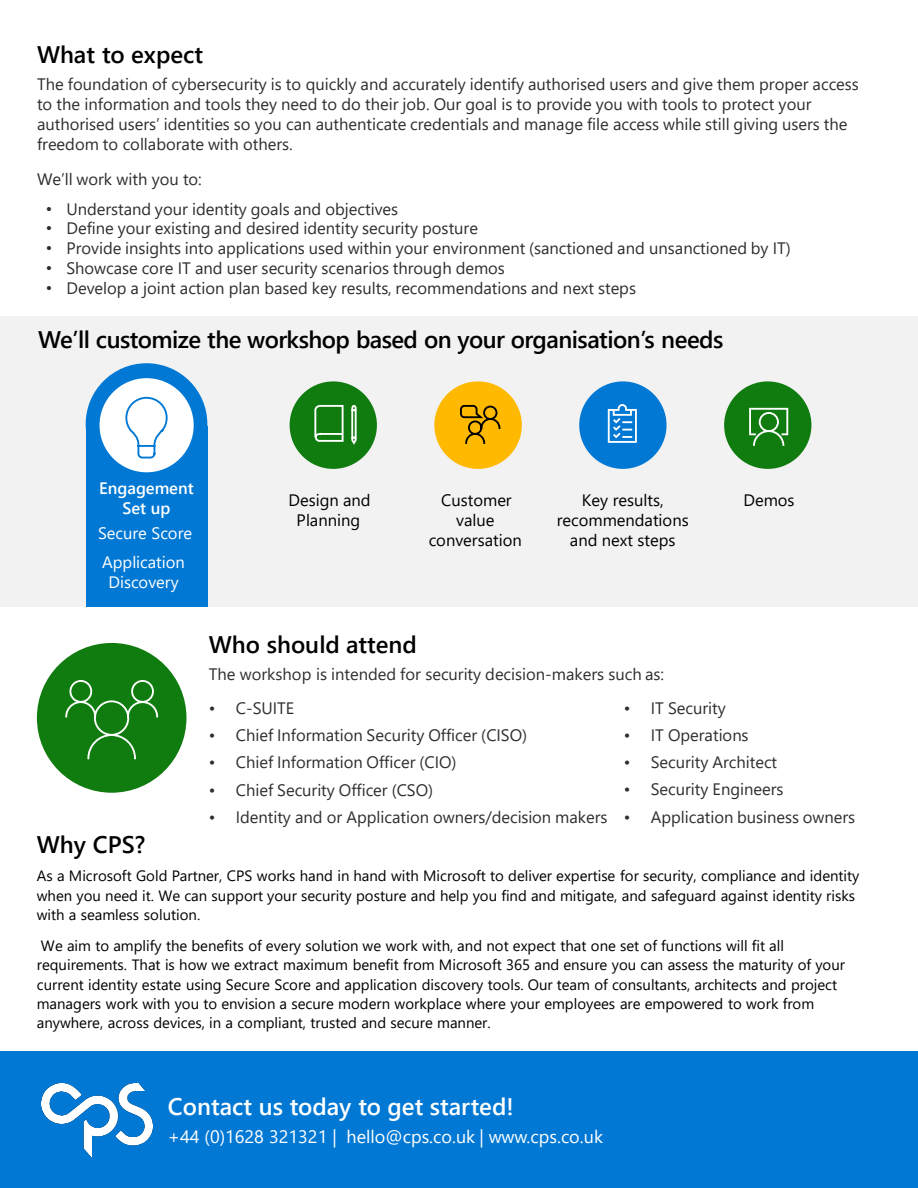
<style>
.page{position:relative;width:918px;height:1188px;background:#fff}
.page>*{position:absolute;margin:0;border:0;box-sizing:border-box;transform-origin:0 0}
.t1{font:600 24px "Segoe UI";letter-spacing:-.02em;color:#000}
.t2{font:600 24px "Segoe UI";color:#fff}
.t3{font:600 24px "Segoe UI";color:#000}
.t4{font:18px "Segoe UI";color:#fff}
.t5{font:16.5px/19.8px "Segoe UI";color:#2e2e2e}
.t6{font:16.5px/19.8px "Segoe UI";color:#000;text-align:center}
.t7{font:16.5px "Segoe UI";color:#2f2f2f}
.t8{font:16.5px/19.8px "Segoe UI";color:#fff;text-align:center}
.t9{font:600 16.5px/19.8px "Segoe UI";color:#fff;text-align:center}
.t10{font:15px/19.2px "Segoe UI";color:#000}
.s1{font-family:"Arial"}
</style>
<div class="page">
<div style="left:0;top:317px;width:918px;height:290px;background:#f2f2f2"></div>
<div style="left:86px;top:363px;width:121px;height:122px;background:#0078d4;border-radius:50%"></div>
<div style="left:86px;top:426px;width:121px;height:181px;background:#0078d4"></div>
<div style="left:100px;top:378px;width:94px;height:94px;background:#fff;border-radius:50%"></div>
<svg style="left:125px;top:396px;width:43px;height:63px"></svg>
<div style="left:290px;top:381px;width:87px;height:88px;background:#107c10;border-radius:50%"></div>
<svg style="left:314px;top:405px;width:43px;height:40px"></svg>
<div style="left:434px;top:381px;width:88px;height:88px;background:#ffb900;border-radius:50%"></div>
<svg style="left:460px;top:405px;width:41px;height:39px"></svg>
<div style="left:579px;top:381px;width:88px;height:88px;background:#0078d4;border-radius:50%"></div>
<svg style="left:607px;top:404px;width:30px;height:39px"></svg>
<div style="left:724px;top:381px;width:87px;height:88px;background:#107c10;border-radius:50%"></div>
<svg style="left:749px;top:407px;width:40px;height:39px"></svg>
<div style="left:37px;top:643px;width:149px;height:150px;background:#107c10;border-radius:50%"></div>
<svg style="left:65px;top:680px;width:94px;height:80px"></svg>
<div style="left:0;top:1052px;width:918px;height:136px;background:#0078d4"></div>
<img style="left:41px;top:1084px;width:111px;height:74px">
<h2 class="t3" style="left:37px;top:32px;width:168px">What to expect</h2>
<h2 class="t5" style="left:37px;top:73px;width:823px">The foundation of cybersecurity is to quickly and accurately identify authorised users and give them proper access to the information and tools they need to do their job. Our goal is to provide you with tools to protect your authorised users’ identities so you can authenticate credentials and manage file access while still giving users the freedom to collaborate with others.</h2>
<h2 class="t5" style="left:37px;top:167px;width:166px">We’ll work with you to:</h2>
<p class="t5" style="left:46px;top:197px;width:354px"><span class="s1">•</span> Understand your identity goals and objectives</p>
<p class="t5" style="left:46px;top:217px;width:434px"><span class="s1">•</span> Define your existing and desired identity security posture</p>
<p class="t5" style="left:46px;top:237px;width:746px"><span class="s1">•</span> Provide insights into applications used within your environment (sanctioned and unsanctioned by IT)</p>
<p class="t5" style="left:46px;top:257px;width:460px"><span class="s1">•</span> Showcase core IT and user security scenarios through demos</p>
<p class="t5" style="left:46px;top:277px;width:592px"><span class="s1">•</span> Develop a joint action plan based key results, recommendations and next steps</p>
<p class="t1" style="left:38px;top:317px;width:687px">We’ll customize the workshop based on your organisation’s needs</p>
<p class="t9" style="left:99px;top:477px;width:96px">Engagement<br>Set up</p>
<p class="t8" style="left:98px;top:522px;width:95px">Secure Score</p>
<p class="t8" style="left:102px;top:551px;width:84px">Application<br>Discovery</p>
<p class="t6" style="left:288px;top:489px;width:84px">Design and<br>Planning</p>
<p class="t6" style="left:429px;top:489px;width:95px">Customer value conversation</p>
<p class="t6" style="left:557px;top:489px;width:133px">Key results, recommendations and next steps</p>
<p class="t6" style="left:743px;top:489px;width:53px">Demos</p>
<p class="t1" style="left:209px;top:622px;width:210px">Who should attend</p>
<p class="t7" style="left:209px;top:659px;width:457px">The workshop is intended for security decision-makers such as:</p>
<p class="t5" style="left:209px;top:696px;width:87px">• C-SUITE</p>
<p class="t5" style="left:209px;top:724px;width:320px">• Chief Information Security Officer (CISO)</p>
<p class="t5" style="left:209px;top:751px;width:249px">• Chief Information Officer (CIO)</p>
<p class="t5" style="left:209px;top:778px;width:226px">• Chief Security Officer (CSO)</p>
<p class="t5" style="left:209px;top:806px;width:400px">• Identity and or Application owners/decision makers</p>
<p class="t5" style="left:624px;top:696px;width:103px">• IT Security</p>
<p class="t5" style="left:624px;top:724px;width:126px">• IT Operations</p>
<p class="t5" style="left:624px;top:751px;width:155px">• Security Architect</p>
<p class="t5" style="left:624px;top:778px;width:161px">• Security Engineers</p>
<p class="t5" style="left:624px;top:806px;width:233px">• Application business owners</p>
<p class="t1" style="left:37px;top:821px;width:110px">Why CPS?</p>
<p class="t10" style="left:37px;top:865px;width:824px">As a Microsoft Gold Partner, CPS works hand in hand with Microsoft to deliver expertise for security, compliance and identity when you need it. We can support your security posture and help you find and mitigate, and safeguard against identity risks with a seamless solution.</p>
<p class="t10" style="left:37px;top:935px;width:810px">We aim to amplify the benefits of every solution we work with, and not expect that one set of functions will fit all requirements. That is how we extract maximum benefit from Microsoft 365 and ensure you can assess the maturity of your current identity estate using Secure Score and application discovery tools. Our team of consultants, architects and project managers work with you to envision a secure modern workplace where your employees are empowered to work from anywhere, across devices, in a compliant, trusted and secure manner.</p>
<p class="t2" style="left:168px;top:1084px;width:347px">Contact us today to get started!</p>
<p class="t4" style="left:168px;top:1119px;width:437px">+44 (0)1628 321321 | hello@cps.co.uk | www.cps.co.uk</p>
</div>
